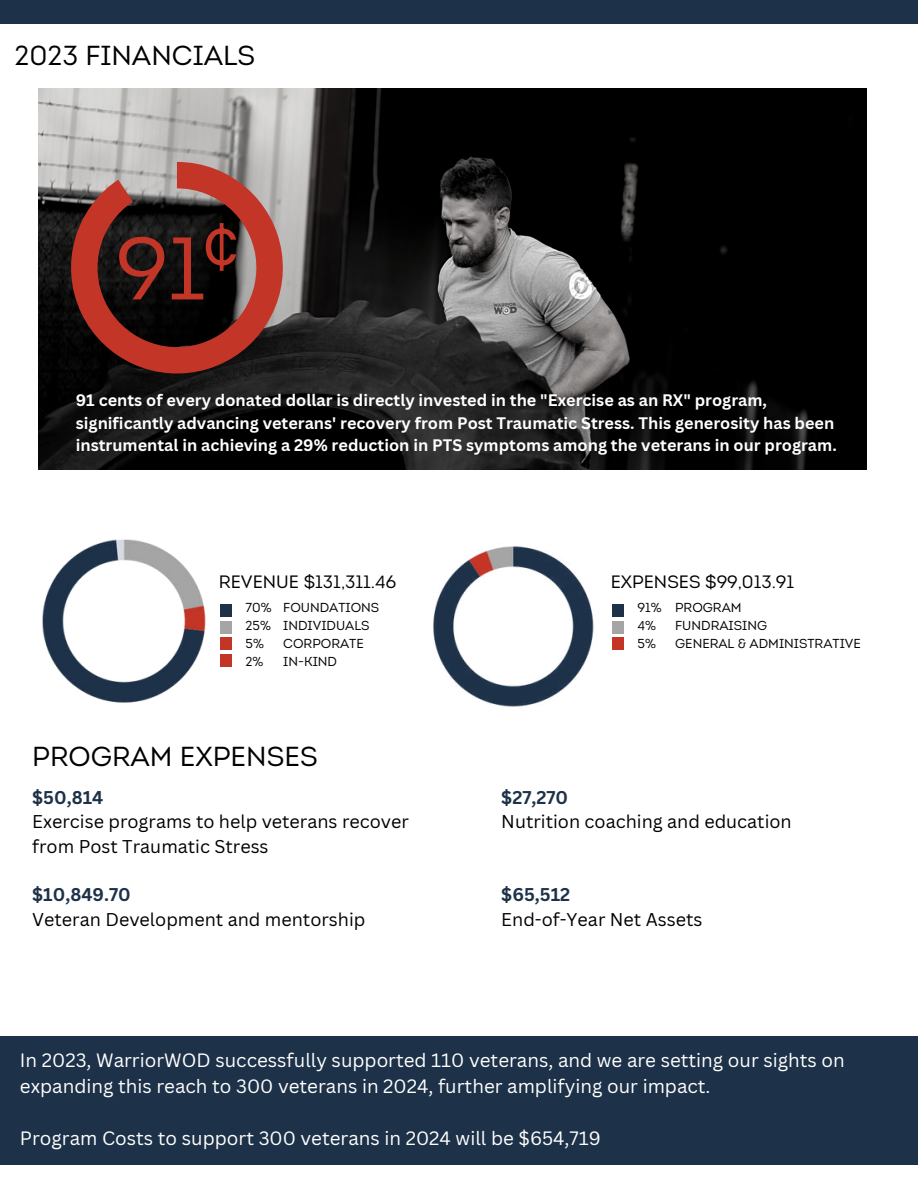
<style>
.page{position:relative;width:918px;height:1188px;background:#fff}
.page>*{position:absolute;margin:0;border:0;box-sizing:border-box;transform-origin:0 0}
.t1{font:88.5px "Intro";color:#c23527}
.t2{font:27.45px "Intro";color:#000}
.t3{font:18.75px/25.8px "Canva Sans";color:#fff}
.t4{font:18px/24.8px "Canva Sans";color:#000}
.t5{font:700 18px "Canva Sans";color:#1d3148}
.t6{font:17.85px "Intro";color:#000}
.t7{font:700 16.2px/22.4px "Canva Sans";color:#fff}
.t8{font:13.05px/18.1px "Intro";color:#000}
</style>
<div class="page">
<div style="left:0;top:0;width:918px;height:24px;background:#1d3148"></div>
<img style="left:433px;top:546px;width:161px;height:161px">
<div style="left:612px;top:637px;width:12px;height:13px;background:#c23527"></div>
<div style="left:612px;top:621px;width:12px;height:12px;background:#a5a5a5"></div>
<div style="left:612px;top:604px;width:12px;height:13px;background:#1d3148"></div>
<img style="left:42px;top:539px;width:164px;height:164px">
<div style="left:220px;top:637px;width:12px;height:13px;background:#c23527"></div>
<div style="left:220px;top:621px;width:12px;height:12px;background:#a5a5a5"></div>
<div style="left:220px;top:604px;width:12px;height:13px;background:#1d3148"></div>
<div style="left:220px;top:654px;width:12px;height:13px;background:#c23527"></div>
<img style="left:38px;top:88px;width:828px;height:382px">
<svg style="left:59px;top:162px;width:230px;height:222px;background:#5e3732"></svg>
<svg style="left:206px;top:223px;width:30px;height:48px"></svg>
<div style="left:0;top:1036px;width:918px;height:129px;background:#1d3148"></div>
<h2 class="t2" style="left:15px;top:38px;width:242px">2023 FINANCIALS</h2>
<h1 class="t1" style="left:116px;top:215px;width:92px">91</h1>
<p class="t7" style="left:76px;top:389px;width:763px">91 cents of every donated dollar is directly invested in the "Exercise as an RX" program, significantly advancing veterans' recovery from Post Traumatic Stress. This generosity has been instrumental in achieving a 29% reduction in PTS symptoms among the veterans in our program.</p>
<p class="t6" style="left:219px;top:571px;width:179px">REVENUE $131,311.46</p>
<p class="t8" style="left:246px;top:598px;width:28px">70%<br>25%<br>5%<br>2%</p>
<p class="t8" style="left:283px;top:598px;width:98px">FOUNDATIONS<br>INDIVIDUALS<br>CORPORATE<br>IN-KIND</p>
<h2 class="t2" style="left:32px;top:740px;width:287px">PROGRAM EXPENSES</h2>
<p class="t5" style="left:32px;top:786px;width:73px">$50,814</p>
<p class="t4" style="left:32px;top:810px;width:378px">Exercise programs to help veterans recover from Post Traumatic Stress</p>
<p class="t5" style="left:32px;top:884px;width:100px">$10,849.70</p>
<p class="t4" style="left:32px;top:907px;width:335px">Veteran Development and mentorship</p>
<p class="t6" style="left:611px;top:571px;width:185px">EXPENSES $99,013.91</p>
<p class="t8" style="left:638px;top:598px;width:26px">91%<br>4%<br>5%</p>
<p class="t8" style="left:675px;top:598px;width:187px">PROGRAM<br>FUNDRAISING<br>GENERAL &amp; ADMINISTRATIVE</p>
<p class="t5" style="left:501px;top:786px;width:68px">$27,270</p>
<p class="t4" style="left:501px;top:810px;width:292px">Nutrition coaching and education</p>
<p class="t5" style="left:501px;top:884px;width:70px">$65,512</p>
<p class="t4" style="left:501px;top:907px;width:203px">End-of-Year Net Assets</p>
<p class="t3" style="left:20px;top:1048px;width:826px">In 2023, WarriorWOD successfully supported 110 veterans, and we are setting our sights on expanding this reach to 300 veterans in 2024, further amplifying our impact.</p>
<p class="t3" style="left:20px;top:1125px;width:582px">Program Costs to support 300 veterans in 2024 will be $654,719</p>
</div>
